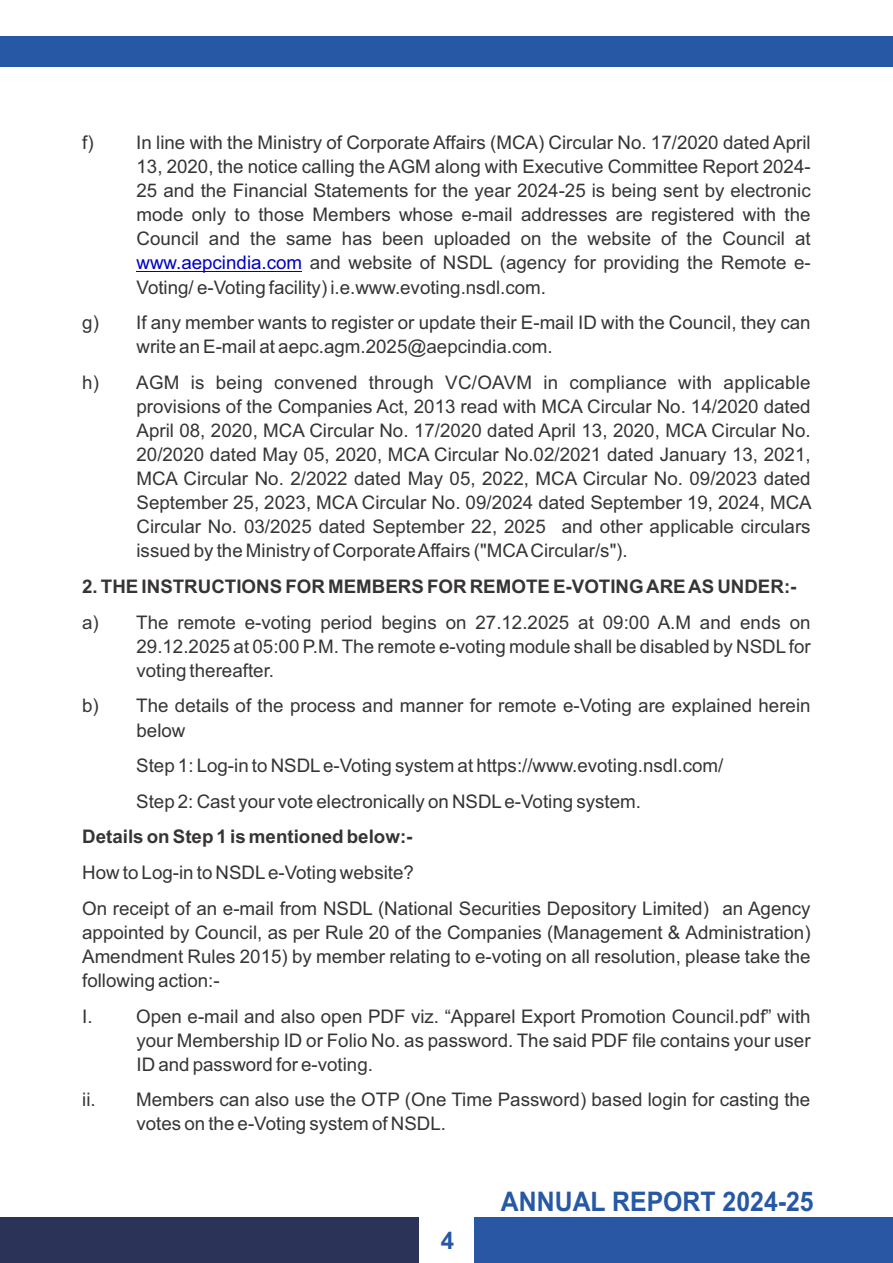
<style>
.page{position:relative;width:893px;height:1263px;background:#fff}
.page>*{position:absolute;margin:0;border:0;box-sizing:border-box;transform-origin:0 0}
.t1{font:27px "Arial";color:#2758a5;scale:.92 1}
.t2{font:24px "Arial";color:#2758a5}
.t3{font:18.75px/24.2px "Arial";color:#373435}
.s1{color:#0000c4}
</style>
<div class="page">
<div style="left:0;top:36px;width:893px;height:31px;background:#2758a5"></div>
<div style="left:0;top:1218px;width:419px;height:45px;background:#2b3458"></div>
<div style="left:474px;top:1218px;width:419px;height:45px;background:#2a57a4"></div>
<hr style="left:137px;top:271px;width:165px;height:1px;background:#0000c4">
<p class="t3" style="left:137px;top:132px;width:676px;text-align:justify;text-indent:-54px">f) In line with the Ministry of Corporate Affairs (MCA) Circular No. 17/2020 dated April 13, 2020, the notice calling the AGM along with Executive Committee Report 2024- 25 and the Financial Statements for the year 2024-25 is being sent by electronic mode only to those Members whose e-mail addresses are registered with the Council and the same has been uploaded on the website of the Council at <span class="s1">www.aepcindia.com</span> and website of NSDL (agency for providing the Remote e-Voting/ e-Voting facility) i.e.www.evoting.nsdl.com.</p>
<p class="t3" style="left:137px;top:312px;width:676px;text-indent:-54px">g) If any member wants to register or update their E-mail ID with the Council, they can write an E-mail at aepc.agm.2025@aepcindia.com.</p>
<p class="t3" style="left:136px;top:372px;width:677px;text-align:justify;text-indent:-54px">h) AGM is being convened through VC/OAVM in compliance with applicable provisions of the Companies Act, 2013 read with MCA Circular No. 14/2020 dated April 08, 2020, MCA Circular No. 17/2020 dated April 13, 2020, MCA Circular No.<br>20/2020 dated May 05, 2020, MCA Circular No.02/2021 dated January 13, 2021, MCA Circular No. 2/2022 dated May 05, 2022, MCA Circular No. 09/2023 dated September 25, 2023, MCA Circular No. 09/2024 dated September 19, 2024, MCA Circular No. 03/2025 dated September 22, 2025 and other applicable circulars issued by the Ministry of Corporate Affairs ("MCACircular/s").</p>
<p class="t3" style="left:82px;top:570px;width:730px;line-height:35.5px">2. THE INSTRUCTIONS FOR MEMBERS FOR REMOTE E-VOTING ARE AS UNDER:- a) The remote e-voting period begins on 27.12.2025 at 09:00 A.M and ends on</p>
<p class="t3" style="left:136px;top:636px;width:676px">29.12.2025 at 05:00 P.M. The remote e-voting module shall be disabled by NSDLfor voting thereafter.</p>
<p class="t3" style="left:136px;top:695px;width:676px;text-indent:-54px">b) The details of the process and manner for remote e-Voting are explained herein below</p>
<p class="t3" style="left:136px;top:755px;width:589px">Step 1: Log-in to NSDLe-Voting system at https://www.evoting.nsdl.com/</p>
<p class="t3" style="left:136px;top:791px;width:506px">Step 2: Cast your vote electronically on NSDLe-Voting system.</p>
<p class="t3" style="left:82px;top:826px;width:332px">Details on Step 1 is mentioned below:-</p>
<p class="t3" style="left:82px;top:862px;width:333px">How to Log-in to NSDLe-Voting website?</p>
<p class="t3" style="left:82px;top:898px;width:730px">On receipt of an e-mail from NSDL (National Securities Depository Limited) an Agency</p>
<p class="t3" style="left:82px;top:922px;width:730px;text-align:justify">appointed by Council, as per Rule 20 of the Companies (Management &amp; Administration)<br>Amendment Rules 2015) by member relating to e-voting on all resolution, please take the following action:-</p>
<p class="t3" style="left:136px;top:1005px;width:676px;text-align:justify;text-indent:-54px">I. Open e-mail and also open PDF viz. “Apparel Export Promotion Council.pdf” with your Membership ID or Folio No. as password. The said PDF file contains your user ID and password for e-voting.</p>
<p class="t3" style="left:136px;top:1089px;width:675px;text-indent:-54px">ii. Members can also use the OTP (One Time Password) based login for casting the votes on the e-Voting system of NSDL.</p>
<p class="t2" style="left:441px;top:1231px;width:15px">4</p>
<h1 class="t1" style="left:501px;top:1191px;width:341px">ANNUAL REPORT 2024-25</h1>
</div>
